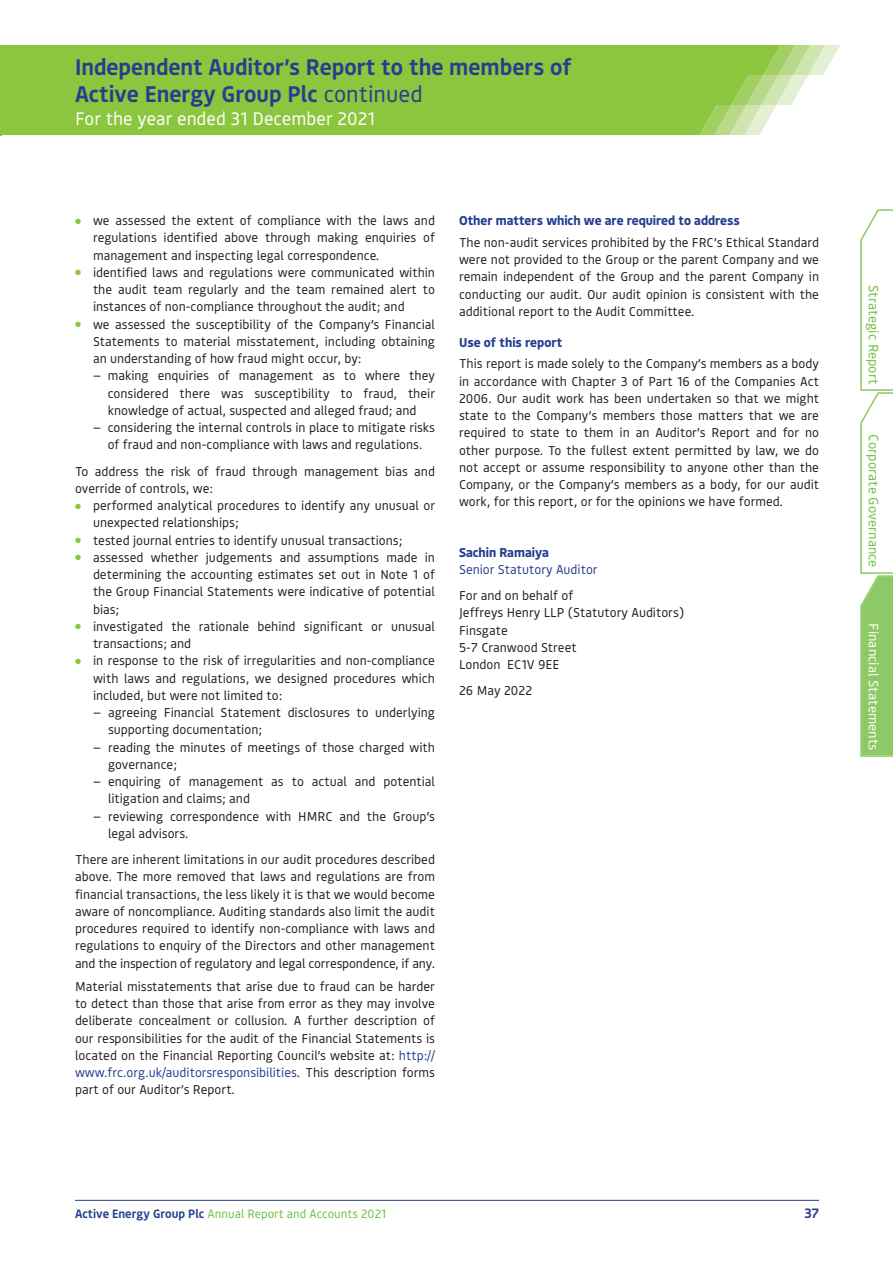
<style>
.page{position:relative;width:893px;height:1263px;background:#fff}
.page>*{position:absolute;margin:0;border:0;box-sizing:border-box;transform-origin:0 0}
.t1{font:600 22.5px/27px "Bould";color:#253f8e}
.t2{font:18px "Bould";color:#fff}
.t3{font:13.5px "Bould";color:#71bf44}
.t4{font:13.5px "Bould";color:#fff}
.t5{font:600 13.5px "Bould";color:#253f8e}
.t6{font:12.75px/17.2px "Bould";color:#231f20;text-align:justify}
.t7{font:700 12.75px "Bould";color:#253f8e}
.t8{font:12.75px "Bould";color:#253f8e}
.t9{font:12px "Bould";color:#71bf44}
.s1{font-weight:400}
.s2{color:#8bc63e}
.s3{color:#253f8e}
.s4{font-weight:600;color:#253f8e}
</style>
<div class="page">
<hr style="left:75px;top:1200px;width:744px;height:1px;background:#253f8e">
<svg style="left:860px;top:209px;width:33px;height:548px"></svg>
<div style="left:0;top:45px;width:700px;height:90px;background:#8bc63e"></div>
<svg style="left:700px;top:45px;width:140px;height:90px"></svg>
<h1 class="t1" style="left:75px;top:55px;width:498px">Independent Auditor’s Report to the members of<br>Active Energy Group Plc <span class="s1">continued</span></h1>
<h2 class="t2" style="left:75px;top:110px;width:302px">For the year ended 31 December 2021</h2>
<p class="t6" style="left:93px;top:213px;width:344px;text-indent:-18px"><span class="s2">●</span> we assessed the extent of compliance with the laws and regulations identified above through making enquiries of management and inspecting legal correspondence.</p>
<p class="t6" style="left:93px;top:264px;width:343px;text-indent:-18px"><span class="s2">●</span> identified laws and regulations were communicated within the audit team regularly and the team remained alert to instances of non-compliance throughout the audit; and</p>
<p class="t6" style="left:93px;top:316px;width:344px;text-indent:-18px"><span class="s2">●</span> we assessed the susceptibility of the Company’s Financial Statements to material misstatement, including obtaining an understanding of how fraud might occur, by:</p>
<p class="t6" style="left:108px;top:368px;width:329px;text-indent:-15px">— making enquiries of management as to where they considered there was susceptibility to fraud, their knowledge of actual, suspected and alleged fraud; and</p>
<p class="t6" style="left:93px;top:420px;width:344px;text-align:center">— considering the internal controls in place to mitigate risks of fraud and non-compliance with laws and regulations.</p>
<p class="t6" style="left:75px;top:463px;width:362px">To address the risk of fraud through management bias and override of controls, we:</p>
<p class="t6" style="left:93px;top:498px;width:344px;text-indent:-18px"><span class="s2">●</span> performed analytical procedures to identify any unusual or unexpected relationships;</p>
<p class="t6" style="left:75px;top:532px;width:329px"><span class="s2">●</span> tested journal entries to identify unusual transactions;</p>
<p class="t6" style="left:93px;top:549px;width:343px;text-indent:-18px"><span class="s2">●</span> assessed whether judgements and assumptions made in determining the accounting estimates set out in Note 1 of the Group Financial Statements were indicative of potential bias;</p>
<p class="t6" style="left:93px;top:618px;width:343px;text-indent:-18px"><span class="s2">●</span> investigated the rationale behind significant or unusual transactions; and</p>
<p class="t6" style="left:93px;top:653px;width:344px;text-indent:-18px"><span class="s2">●</span> in response to the risk of irregularities and non-compliance with laws and regulations, we designed procedures which included, but were not limited to:</p>
<p class="t6" style="left:108px;top:705px;width:328px;text-indent:-15px">— agreeing Financial Statement disclosures to underlying supporting documentation;</p>
<p class="t6" style="left:108px;top:739px;width:328px;text-indent:-15px">— reading the minutes of meetings of those charged with governance;</p>
<p class="t6" style="left:108px;top:774px;width:329px;text-indent:-15px">— enquiring of management as to actual and potential litigation and claims; and</p>
<p class="t6" style="left:108px;top:808px;width:328px;text-indent:-15px">— reviewing correspondence with HMRC and the Group’s legal advisors.</p>
<p class="t6" style="left:75px;top:852px;width:362px">There are inherent limitations in our audit procedures described above. The more removed that laws and regulations are from financial transactions, the less likely it is that we would become aware of noncompliance. Auditing standards also limit the audit procedures required to identify non-compliance with laws and regulations to enquiry of the Directors and other management and the inspection of regulatory and legal correspondence, if any.</p>
<p class="t6" style="left:75px;top:978px;width:362px">Material misstatements that arise due to fraud can be harder to detect than those that arise from error as they may involve deliberate concealment or collusion. A further description of our responsibilities for the audit of the Financial Statements is located on the Financial Reporting Council’s website at: <span class="s3">http:// www.frc.org.uk/auditorsresponsibilities</span>. This description forms part of our Auditor’s Report.</p>
<p class="t7" style="left:459px;top:215px;width:282px">Other matters which we are required to address</p>
<p class="t6" style="left:459px;top:234px;width:362px">The non-audit services prohibited by the FRC’s Ethical Standard were not provided to the Group or the parent Company and we remain independent of the Group and the parent Company in conducting our audit. Our audit opinion is consistent with the additional report to the Audit Committee.</p>
<p class="t7" style="left:459px;top:336px;width:105px">Use of this report</p>
<p class="t6" style="left:459px;top:356px;width:362px">This report is made solely to the Company’s members as a body in accordance with Chapter 3 of Part 16 of the Companies Act 2006. Our audit work has been undertaken so that we might state to the Company’s members those matters that we are required to state to them in an Auditor’s Report and for no other purpose. To the fullest extent permitted by law, we do not accept or assume responsibility to anyone other than the Company, or the Company’s members as a body, for our audit work, for this report, or for the opinions we have formed.</p>
<p class="t7" style="left:459px;top:546px;width:92px">Sachin Ramaiya</p>
<p class="t8" style="left:459px;top:564px;width:140px">Senior Statutory Auditor</p>
<p class="t6" style="left:459px;top:588px;width:227px;text-align:left">For and on behalf of<br>Jeffreys Henry LLP (Statutory Auditors)<br>Finsgate<br>5-7 Cranwood Street<br>London EC1V 9EE</p>
<p class="t6" style="left:459px;top:683px;width:75px">26 May 2022</p>
<p class="t9" style="left:75px;top:1208px;width:313px"><span class="s4">Active Energy Group Plc</span> Annual Report and Accounts 2021</p>
<p class="t5" style="left:804px;top:1207px;width:16px">37</p>
<p class="t3" style="left:879px;top:285px;width:101px;rotate:90deg">Strategic Report</p>
<p class="t3" style="left:879px;top:434px;width:135px;rotate:90deg">Corporate Governance</p>
<p class="t4" style="left:879px;top:623px;width:129px;rotate:90deg">Financial Statements</p>
</div>
